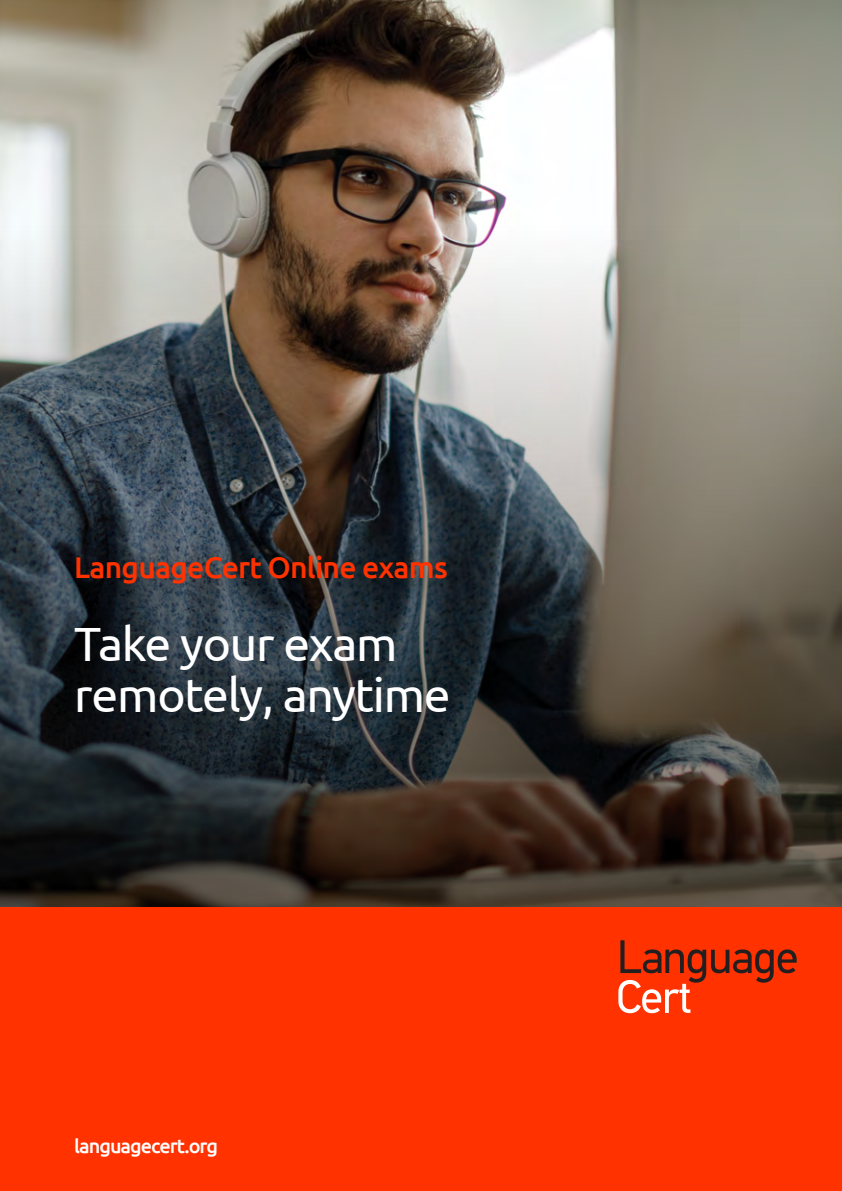
<style>
.page{position:relative;width:842px;height:1191px;background:#fff}
.page>*{position:absolute;margin:0;border:0;box-sizing:border-box;transform-origin:0 0}
.t1{font:48px/51px "Ubuntu";letter-spacing:-.025em;color:#fff}
.t2{font:500 30px "Ubuntu";letter-spacing:-.025em;color:#ff3200}
.t3{font:500 19.8px "Ubuntu";letter-spacing:-.05em;color:#fff}
</style>
<div class="page">
<img style="left:0;top:0;width:842px;height:222px">
<img style="left:0;top:222px;width:842px;height:685px">
<div style="left:0;top:907px;width:842px;height:284px;background:#ff3200"></div>
<svg style="left:618px;top:940px;width:179px;height:73px"></svg>
<img style="left:37px;top:514px;width:466px;height:120px">
<p class="t2" style="left:74px;top:548px;width:375px">LanguageCert Online exams</p>
<p class="t1" style="left:74px;top:617px;width:378px">Take your exam remotely, anytime</p>
<p class="t3" style="left:74px;top:1133px;width:145px">languagecert.org</p>
</div>
